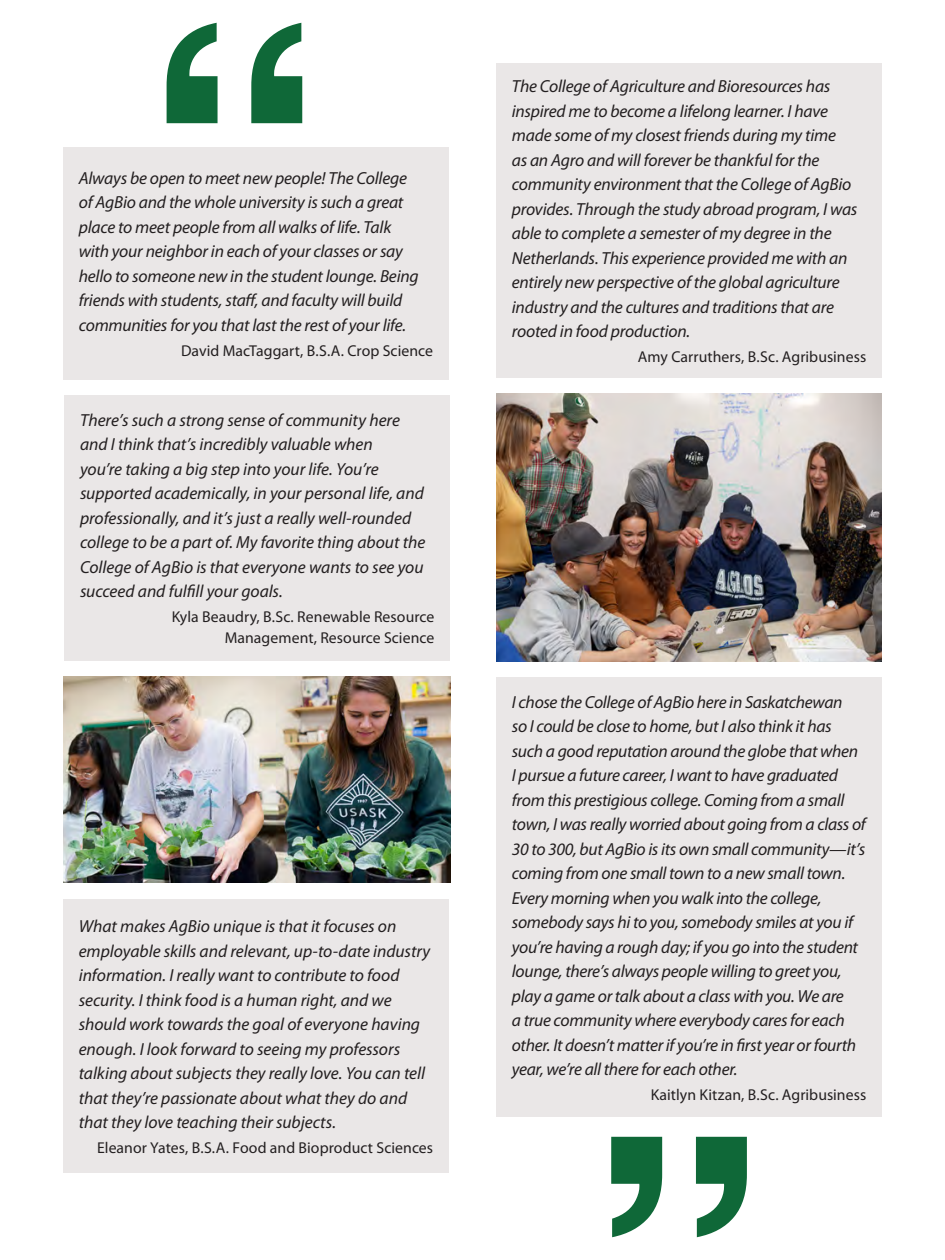
<style>
.page{position:relative;width:945px;height:1260px;background:#fff}
.page>*{position:absolute;margin:0;border:0;box-sizing:border-box;transform-origin:0 0}
.Body_intro{font:700 366.1px "Helvetica";color:#0f6838}
.quote_body{font:italic 17.5px/24.5px "Myriad Pro";letter-spacing:-.01em;color:#231f20}
.quote_source{font:15.75px/21px "Myriad Pro";letter-spacing:.005em;color:#231f20;text-align:right}
</style>
<div class="page">
<div style="left:496px;top:678px;width:386px;height:439px;background:#eae7e7"></div>
<div style="left:64px;top:395px;width:386px;height:266px;background:#eae7e7"></div>
<div style="left:496px;top:63px;width:386px;height:315px;background:#eae7e7"></div>
<div style="left:63px;top:899px;width:386px;height:274px;background:#eae7e7"></div>
<div style="left:63px;top:147px;width:386px;height:232px;background:#eae7e7"></div>
<img style="left:63px;top:676px;width:387px;height:207px">
<img style="left:496px;top:394px;width:386px;height:268px">
<p class="Body_intro" style="left:142px;top:-136px;width:185px">“</p>
<p class="quote_body" style="left:79px;top:166px;width:342px">Always be open to meet new people! The College of AgBio and the whole university is such a great place to meet people from all walks of life. Talk with your neighbor in each of your classes or say hello to someone new in the student lounge. Being friends with students, staff, and faculty will build communities for you that last the rest of your life.</p>
<p class="quote_source" style="left:181px;top:340px;width:254px">David MacTaggart, B.S.A. Crop Science</p>
<p class="quote_body" style="left:80px;top:407px;width:347px">There’s such a strong sense of community here and I think that’s incredibly valuable when<br>you’re taking a big step into your life. You’re supported academically, in your personal life, and professionally, and it’s just a really well-rounded college to be a part of. My favorite thing about the College of AgBio is that everyone wants to see you succeed and fulfill your goals.</p>
<p class="quote_source" style="left:172px;top:606px;width:264px">Kyla Beaudry, B.Sc. Renewable Resource<br>Management, Resource Science</p>
<p class="quote_body" style="left:79px;top:914px;width:353px">What makes AgBio unique is that it focuses on employable skills and relevant, up-to-date industry information. I really want to contribute to food security. I think food is a human right, and we should work towards the goal of everyone having enough. I look forward to seeing my professors talking about subjects they really love. You can tell that they’re passionate about what they do and that they love teaching their subjects.</p>
<p class="quote_source" style="left:97px;top:1137px;width:338px">Eleanor Yates, B.S.A. Food and Bioproduct Sciences</p>
<p class="quote_body" style="left:512px;top:74px;width:347px">The College of Agriculture and Bioresources has inspired me to become a lifelong learner. I have made some of my closest friends during my time<br>as an Agro and will forever be thankful for the community environment that the College of AgBio provides. Through the study abroad program, I was able to complete a semester of my degree in the Netherlands. This experience provided me with an entirely new perspective of the global agriculture industry and the cultures and traditions that are rooted in food production.</p>
<p class="quote_source" style="left:638px;top:346px;width:230px">Amy Carruthers, B.Sc. Agribusiness</p>
<p class="quote_body" style="left:512px;top:689px;width:356px">I chose the College of AgBio here in Saskatchewan<br>so I could be close to home, but I also think it has such a good reputation around the globe that when I pursue a future career, I want to have graduated from this prestigious college. Coming from a small town, I was really worried about going from a class of 30 to 300, but AgBio is its own small community—it’s coming from one small town to a new small town.<br>Every morning when you walk into the college, somebody says hi to you, somebody smiles at you if you’re having a rough day; if you go into the student lounge, there’s always people willing to greet you, play a game or talk about a class with you. We are<br>a true community where everybody cares for each other. It doesn’t matter if you’re in first year or fourth year, we’re all there for each other.</p>
<p class="quote_source" style="left:651px;top:1084px;width:217px">Kaitlyn Kitzan, B.Sc. Agribusiness</p>
<p class="Body_intro" style="left:772px;top:1396px;width:185px;rotate:-180deg">“</p>
</div>
